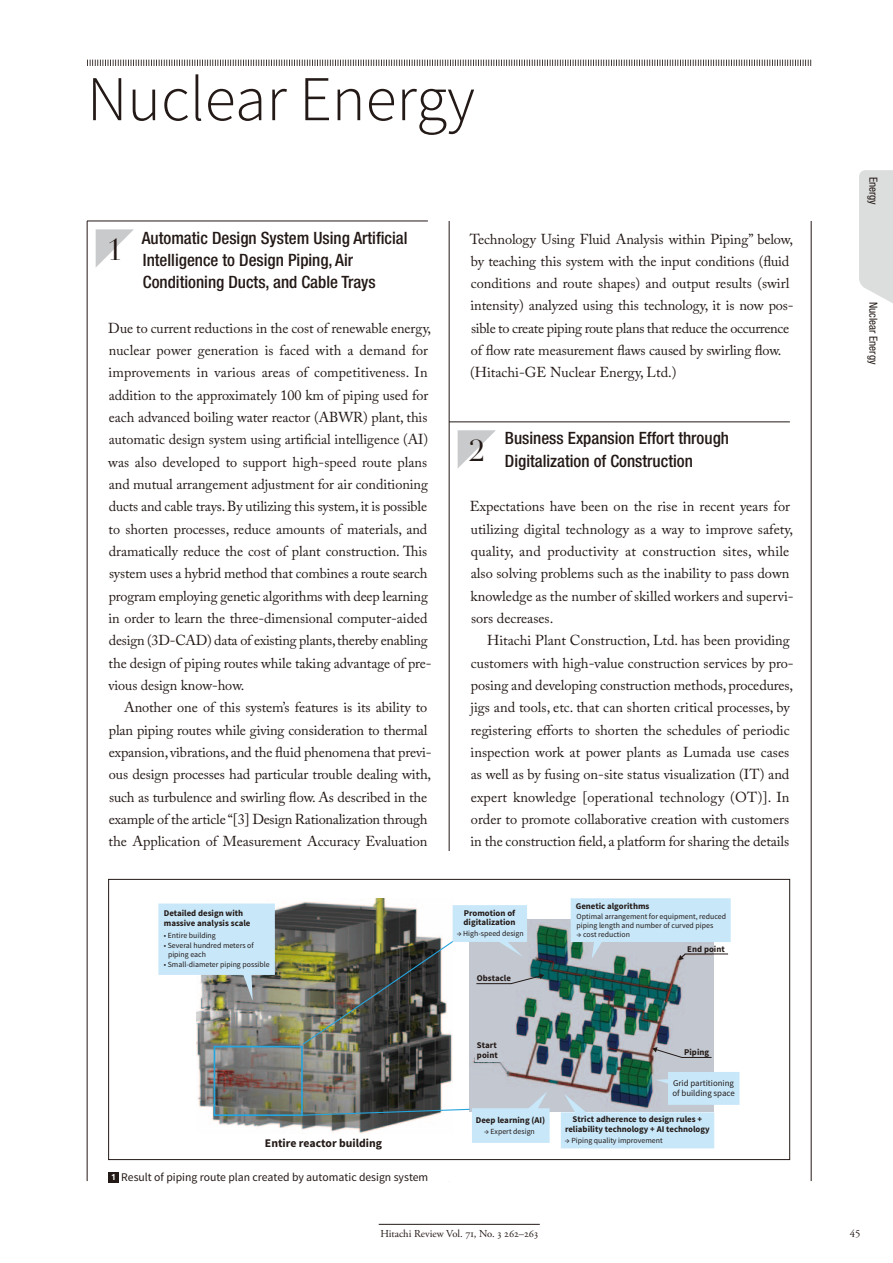
<style>
.page{position:relative;width:893px;height:1263px;background:#fff}
.page>*{position:absolute;margin:0;border:0;box-sizing:border-box;transform-origin:0 0}
.t1{font:300 63.75px "Source Sans Pro";color:#231916}
.t2{font:29.7px "Didot LT Pro";color:#231916}
.t3{font:500 condensed 16.95px/22.4px "Helvetica Neue LT Std";color:#231916}
.t4{font:14.4px/22.4px "Adobe Caslon Pro";letter-spacing:-.005em;color:#231916}
.t5{font:11.7px "Source Sans Pro";color:#231916}
.t6{font:700 11.7px "Source Sans Pro";color:#231916}
.t7{font:condensed 11.1px "Helvetica Neue LT Std";color:#231916}
.t8{font:10.65px "Adobe Garamond Pro";color:#231916}
.t9{font:700 8.85px/9.6px "Source Sans Pro";color:#231916}
.t10{font:8.85px/9.6px "Source Sans Pro";color:#231916}
.t11{font:7.8px/9.6px "Source Sans Pro";color:#231916}
.s1{font-family:"Frutiger LT Std";font-weight:700;font-size:8.55px;color:#fff}
</style>
<div class="page">
<hr style="left:87px;top:65px;width:1px;height:1116px;background:#231916">
<hr style="left:449px;top:65px;width:1px;height:1116px;background:#231916">
<hr style="left:811px;top:65px;width:1px;height:1116px;background:#231916">
<svg style="left:859px;top:170px;width:33px;height:133px;background:#dedfdf"></svg>
<hr style="left:379px;top:1224px;width:161px;height:1px;background:#231916">
<div style="left:79px;top:64px;width:30px;height:157px;background:#fff"></div>
<svg style="left:87px;top:60px;width:724px;height:6px"></svg>
<hr style="left:87px;top:221px;width:341px;height:1px;background:#231916">
<svg style="left:96px;top:229px;width:38px;height:38px"></svg>
<hr style="left:449px;top:422px;width:341px;height:1px;background:#231916">
<svg style="left:458px;top:430px;width:38px;height:38px"></svg>
<div style="left:434px;top:852px;width:30px;height:329px;background:#fff"></div>
<img style="left:196px;top:898px;width:256px;height:230px">
<img style="left:469px;top:920px;width:245px;height:191px">
<svg style="left:301px;top:1091px;width:249px;height:52px"></svg>
<svg style="left:561px;top:1072px;width:178px;height:76px;background:#b8cfdc"></svg>
<svg style="left:158px;top:904px;width:117px;height:97px;background:#c2dae6"></svg>
<div style="left:214px;top:1046px;width:89px;height:70px;border:2px solid #25a5de"></div>
<div style="left:475px;top:1052px;width:26px;height:10px;background:#c3c8d1"></div>
<img style="left:301px;top:905px;width:243px;height:141px">
<svg style="left:652px;top:1047px;width:60px;height:11px"></svg>
<svg style="left:571px;top:898px;width:160px;height:62px;background:#c3dcea"></svg>
<div style="left:108px;top:879px;width:682px;height:281px;border:1px solid #231916"></div>
<div style="left:108px;top:1172px;width:11px;height:11px;background:#231916"></div>
<h1 class="t1" style="left:87px;top:61px;width:389px">Nuclear Energy</h1>
<p class="t3" style="left:142px;top:228px;width:267px">Automatic Design System Using Artificial<br>Intelligence to Design Piping, Air<br>Conditioning Ducts, and Cable Trays</p>
<p class="t4" style="left:108px;top:318px;width:325px">Due to current reductions in the cost of renewable energy, nuclear power generation is faced with a demand for improvements in various areas of competitiveness. In addition to the approximately 100 km of piping used for each advanced boiling water reactor (ABWR) plant, this automatic design system using artificial intelligence (AI) was also developed to support high-speed route plans and mutual arrangement adjustment for air conditioning ducts and cable trays. By utilizing this system, it is possible to shorten processes, reduce amounts of materials, and dramatically reduce the cost of plant construction. This system uses a hybrid method that combines a route search program employing genetic algorithms with deep learning in order to learn the three-dimensional computer-aided design (3D-CAD) data of existing plants, thereby enabling the design of piping routes while taking advantage of pre&shy;vious design know-how.</p>
<p class="t4" style="left:109px;top:698px;width:325px;text-indent:16px">Another one of this system’s features is its ability to plan piping routes while giving consideration to thermal expansion, vibrations, and the fluid phenomena that previ&shy;ous design processes had particular trouble dealing with, such as turbulence and swirling flow. As described in the example of the article “[3] Design Rationalization through the Application of Measurement Accuracy Evaluation</p>
<h2 class="t2" style="left:107px;top:233px;width:17px">1</h2>
<p class="t4" style="left:470px;top:229px;width:326px">Technology Using Fluid Analysis within Piping” below, by teaching this system with the input conditions (fluid conditions and route shapes) and output results (swirl intensity) analyzed using this technology, it is now pos&shy;sible to create piping route plans that reduce the occurrence of flow rate measurement flaws caused by swirling flow. (Hitachi-GE Nuclear Energy, Ltd.)</p>
<p class="t3" style="left:505px;top:429px;width:226px">Business Expansion Effort through<br>Digitalization of Construction</p>
<p class="t4" style="left:470px;top:497px;width:325px">Expectations have been on the rise in recent years for utilizing digital technology as a way to improve safety, quality, and productivity at construction sites, while also solving problems such as the inability to pass down knowledge as the number of skilled workers and supervi&shy;sors decreases.</p>
<p class="t4" style="left:471px;top:631px;width:325px;text-indent:17px">Hitachi Plant Construction, Ltd. has been providing customers with high-value construction services by pro&shy;posing and developing construction methods, procedures, jigs and tools, etc. that can shorten critical processes, by registering efforts to shorten the schedules of periodic inspection work at power plants as Lumada use cases as well as by fusing on-site status visualization (IT) and expert knowledge [operational technology (OT)]. In order to promote collaborative creation with customers in the construction field, a platform for sharing the details</p>
<h2 class="t2" style="left:469px;top:434px;width:17px">2</h2>
<p class="t9" style="left:164px;top:909px;width:88px">Detailed design with massive analysis scale</p>
<p class="t11" style="left:164px;top:931px;width:54px">• Entire building</p>
<p class="t11" style="left:168px;top:941px;width:87px;text-indent:-4px">• Several hundred meters of piping each</p>
<p class="t11" style="left:164px;top:960px;width:107px">• Small-diameter piping possible</p>
<p class="t6" style="left:265px;top:1139px;width:119px">Entire reactor building</p>
<p class="t5" style="left:111px;top:1173px;width:319px"><span class="s1">1</span> Result of piping route plan created by automatic design system</p>
<p class="t9" style="left:464px;top:909px;width:53px">Promotion of digitalization</p>
<p class="t11" style="left:457px;top:930px;width:69px">→ High-speed design</p>
<p class="t9" style="left:477px;top:974px;width:36px">Obstacle</p>
<p class="t9" style="left:576px;top:902px;width:75px">Genetic algorithms</p>
<p class="t11" style="left:577px;top:912px;width:151px;line-height:9px">Optimal arrangement for equipment, reduced piping length and number of curved pipes</p>
<p class="t11" style="left:577px;top:930px;width:55px">→ cost reduction</p>
<p class="t9" style="left:687px;top:945px;width:39px">End point</p>
<p class="t9" style="left:477px;top:1041px;width:22px">Start point</p>
<p class="t9" style="left:476px;top:1116px;width:71px">Deep learning (AI)</p>
<p class="t11" style="left:484px;top:1128px;width:52px">→ Expert design</p>
<p class="t9" style="left:684px;top:1048px;width:26px">Piping</p>
<p class="t10" style="left:672px;top:1079px;width:64px">Grid partitioning of building space</p>
<p class="t9" style="left:565px;top:1115px;width:146px;text-align:center">Strict adherence to design rules + reliability technology + AI technology</p>
<p class="t11" style="left:565px;top:1136px;width:99px">→ Piping quality improvement</p>
<p class="t7" style="left:880px;top:177px;width:30px;rotate:90deg">Energy</p>
<p class="t7" style="left:880px;top:302px;width:64px;rotate:90deg">Nuclear Energy</p>
<p class="t8" style="left:380px;top:1228px;width:159px">Hitachi Review Vol. 71, No. 3 262–263</p>
<p class="t8" style="left:850px;top:1228px;width:12px">45</p>
</div>
